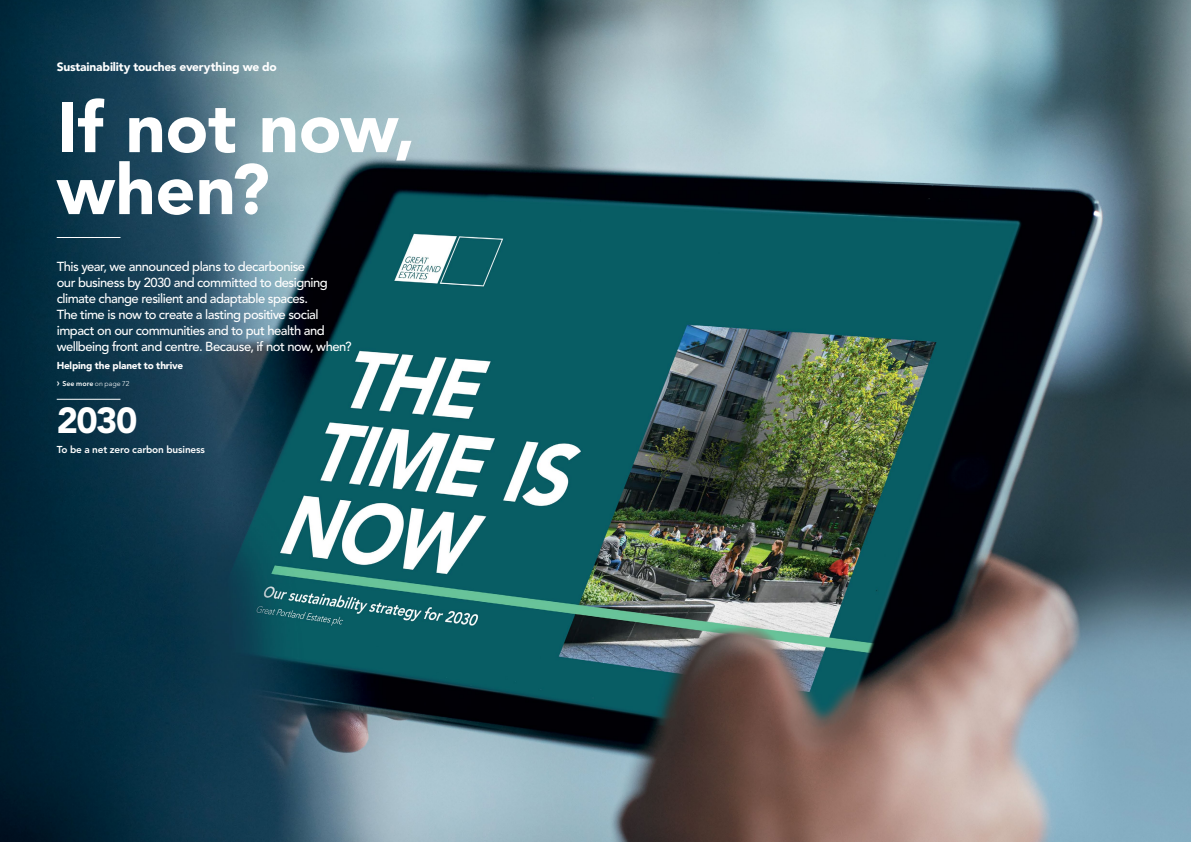
<style>
.page{position:relative;width:1191px;height:842px;background:#fff}
.page>*{position:absolute;margin:0;border:0;box-sizing:border-box;transform-origin:0 0}
.t1{font:900 70px/62px "Avenir LT Std";color:#fff}
.t2{font:900 36px "Avenir LT Std";color:#fff}
.t3{font:500 13px/16px "Avenir LT Std";letter-spacing:-.04em;color:#fff}
.t4{font:900 12px "Avenir LT Std";letter-spacing:-.015em;color:#fff}
.t5{font:800 10px "Avenir LT Std";letter-spacing:-.015em;color:#fff}
.t6{font:900 10px "Avenir LT Std";letter-spacing:-.015em;color:#fff}
.t7{font:300 7px "Avenir LT Std";color:#fff}
.s1{font-weight:800;font-size:10px}
.s2{font-weight:800}
</style>
<div class="page">
<img style="left:0;top:0;width:1191px;height:842px">
<hr style="left:57px;top:237px;width:63px;height:1px;background:#fff">
<hr style="left:57px;top:399px;width:63px;height:1px;background:#fff">
<p class="t4" style="left:57px;top:60px;width:222px">Sustainability touches everything we do</p>
<h1 class="t1" style="left:57px;top:97px;width:360px">If not now, when?</h1>
<p class="t3" style="left:57px;top:259px;width:296px">This year, we announced plans to decarbonise<br>our business by 2030 and committed to designing climate change resilient and adaptable spaces.<br>The time is now to create a lasting positive social impact on our communities and to put health and wellbeing front and centre. Because, if not now, when?</p>
<p class="t6" style="left:57px;top:359px;width:128px">Helping the planet to thrive</p>
<p class="t7" style="left:57px;top:379px;width:74px"><span class="s1">›</span> <span class="s2">See more</span> on page 72</p>
<h2 class="t2" style="left:57px;top:399px;width:82px">2030</h2>
<p class="t5" style="left:57px;top:444px;width:150px">To be a net zero carbon business</p>
</div>
